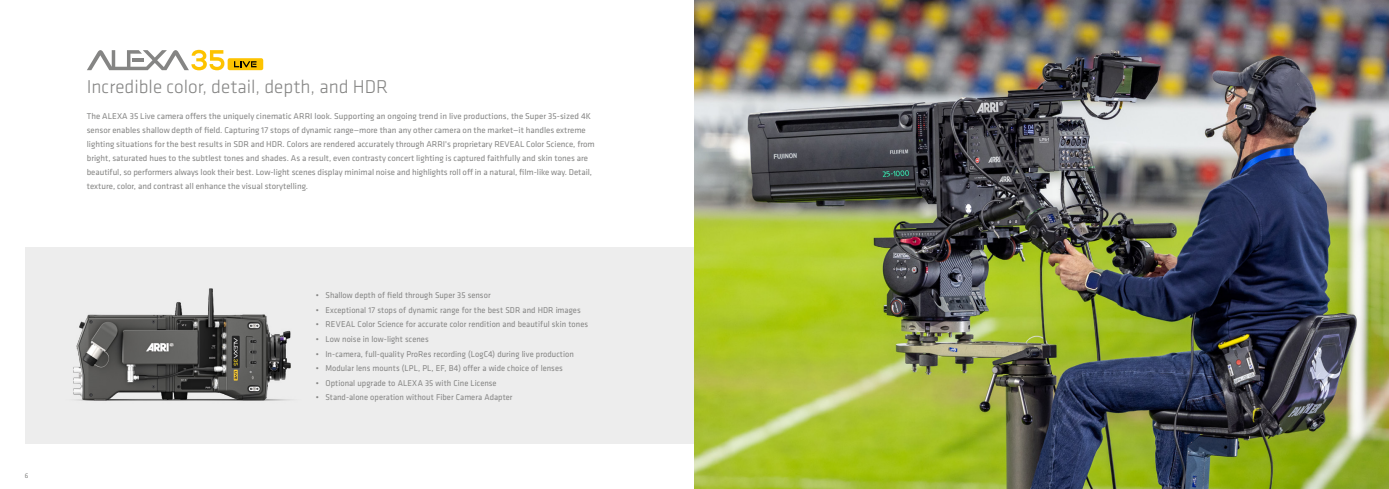
<style>
.page{position:relative;width:1389px;height:489px;background:#fff}
.page>*{position:absolute;margin:0;border:0;box-sizing:border-box;transform-origin:0 0}
.t1{font:300 19.25px "Klavika";color:#858584}
.CO_Vorspann_1{font:8.75px/14px "Klavika";color:#858584}
.CO_Vorspann_1-2{font:8.75px "Klavika";color:#858584;scale:.96 1}
.t2{font:7px "Klavika";color:#858584}
</style>
<div class="page">
<div style="left:25px;top:247px;width:669px;height:196px;background:#ededed"></div>
<img style="left:694px;top:0;width:695px;height:489px">
<img style="left:73px;top:288px;width:218px;height:113px">
<div style="left:228px;top:58px;width:35px;height:12px;background:#fdc300;border-radius:2px"></div>
<svg style="left:234px;top:61px;width:23px;height:6px"></svg>
<svg style="left:87px;top:50px;width:137px;height:20px"></svg>
<p class="t2" style="left:25px;top:471px;width:5px">6</p>
<p class="t1" style="left:87px;top:75px;width:303px">Incredible color, detail, depth, and HDR</p>
<p class="CO_Vorspann_1" style="left:87px;top:109px;width:510px">The ALEXA 35 Live camera offers the uniquely cinematic ARRI look. Supporting an ongoing trend in live productions, the Super 35-sized 4K sensor enables shallow depth of field. Capturing 17 stops of dynamic range—more than any other camera on the market—it handles extreme lighting situations for the best results in SDR and HDR. Colors are rendered accurately through ARRI's proprietary REVEAL Color Science, from bright, saturated hues to the subtlest tones and shades. As a result, even contrasty concert lighting is captured faithfully and skin tones are beautiful, so performers always look their best. Low-light scenes display minimal noise and highlights roll off in a natural, film-like way. Detail, texture, color, and contrast all enhance the visual storytelling.</p>
<p class="CO_Vorspann_1-2" style="left:316px;top:289px;width:184px">• Shallow depth of field through Super 35 sensor</p>
<p class="CO_Vorspann_1-2" style="left:316px;top:304px;width:277px">• Exceptional 17 stops of dynamic range for the best SDR and HDR images</p>
<p class="CO_Vorspann_1-2" style="left:316px;top:318px;width:285px">• REVEAL Color Science for accurate color rendition and beautiful skin tones</p>
<p class="CO_Vorspann_1-2" style="left:316px;top:333px;width:119px">• Low noise in low-light scenes</p>
<p class="CO_Vorspann_1-2" style="left:316px;top:348px;width:270px">• In-camera, full-quality ProRes recording (LogC4) during live production</p>
<p class="CO_Vorspann_1-2" style="left:316px;top:362px;width:259px">• Modular lens mounts (LPL, PL, EF, B4) offer a wide choice of lenses</p>
<p class="CO_Vorspann_1-2" style="left:316px;top:377px;width:190px">• Optional upgrade to ALEXA 35 with Cine License</p>
<p class="CO_Vorspann_1-2" style="left:316px;top:392px;width:206px">• Stand-alone operation without Fiber Camera Adapter</p>
</div>
